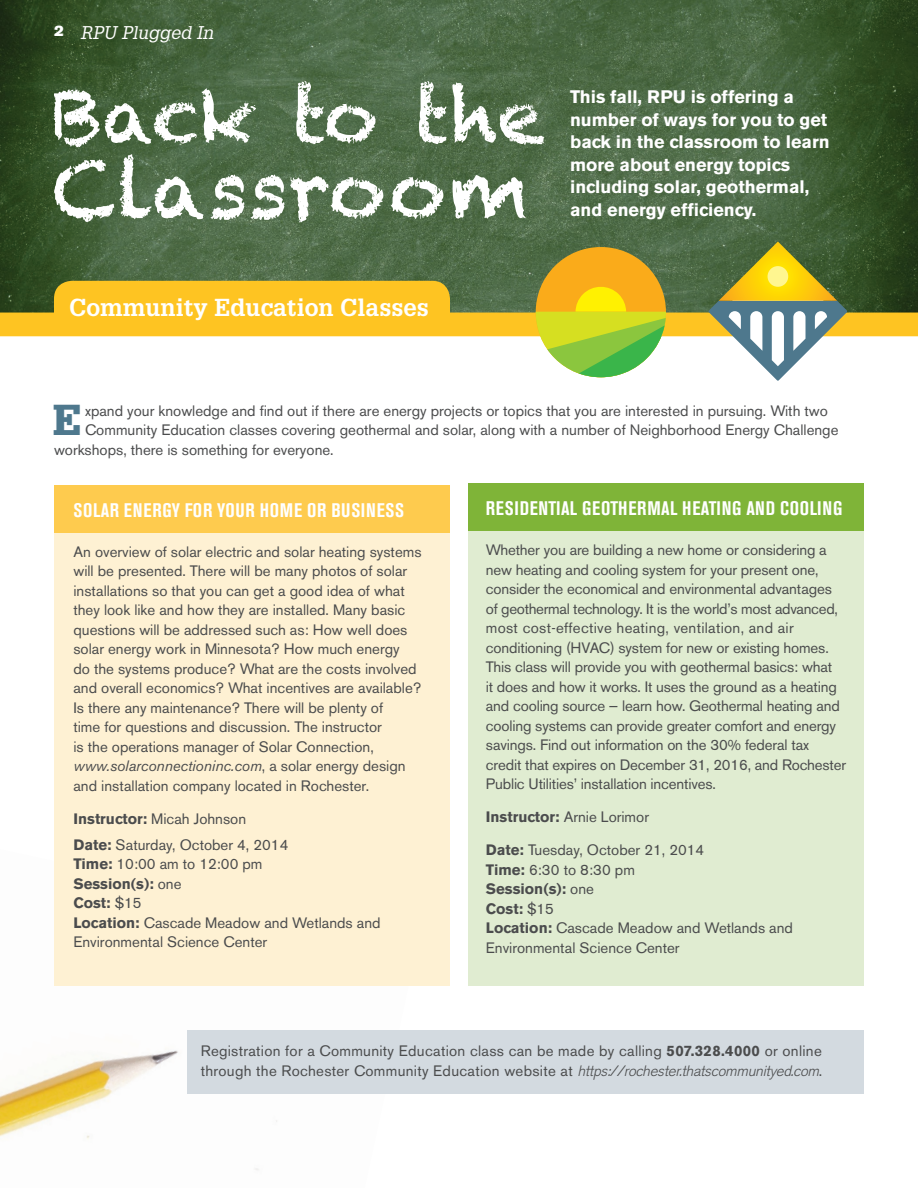
<style>
.page{position:relative;width:918px;height:1188px;background:#fff}
.page>*{position:absolute;margin:0;border:0;box-sizing:border-box;transform-origin:0 0}
.HEADLINE{font:79.35px "Chalkduster";color:#fff}
.HEADLINE-2{font:75.45px "Chalkduster";letter-spacing:-.015em;color:#fff}
.BODY_Drop_cap{font:900 42.3px "Glypha";color:#4e788d}
.SUBHEAD{font:700 24px "Glypha";color:#fff}
.SUBHEAD-2{font:700 condensed 19.5px "Akzidenz Grotesk BE";letter-spacing:.035em;color:#fff}
.BODY{font:700 18px/22.5px "Akzidenz Grotesk BE";color:#fff}
.SUBHEAD-3{font:italic 18px "Glypha";color:#fff}
.BODY-2{font:15px/19.5px "Akzidenz Grotesk BE";color:#4b4c4d}
.BODY_Drop_cap-2{font:15px "Akzidenz Grotesk BE";color:#4b4c4d}
.BODY-3{font:15px/19.5px "Akzidenz Grotesk BE";letter-spacing:.02em;color:#4b4c4d}
.BODY-4{font:700 15px "Akzidenz Grotesk BE";color:#4b4c4d}
.BODY-5{font:15px "Akzidenz Grotesk BE Super";color:#fff}
.s1{font-style:italic}
.s2{font-weight:700}
.s3{font-weight:400}
.s4{font-weight:300;font-style:italic}
</style>
<div class="page">
<img style="left:0;top:985px;width:418px;height:185px">
<div style="left:188px;top:1030px;width:676px;height:64px;background:#d3dae0"></div>
<img style="left:0;top:0;width:918px;height:281px">
<div style="left:468px;top:516px;width:396px;height:470px;background:#e0ecd1"></div>
<div style="left:468px;top:483px;width:396px;height:48px;background:#7fb438"></div>
<div style="left:54px;top:518px;width:396px;height:467px;background:#fef1d3"></div>
<div style="left:54px;top:485px;width:396px;height:48px;background:#fecb4e"></div>
<svg style="left:0;top:281px;width:917px;height:55px;background:#d3ac25"></svg>
<svg style="left:529px;top:241px;width:143px;height:137px;background:#bbb945"></svg>
<svg style="left:708px;top:242px;width:139px;height:139px"></svg>
<div style="left:768px;top:266px;width:20px;height:21px;background:#fff690;border-radius:50%"></div>
<hr style="left:917px;top:54px;width:1px;height:291px;background:#0155a5">
<p class="BODY-5" style="left:54px;top:22px;width:11px">2</p>
<p class="SUBHEAD-3" style="left:80px;top:22px;width:135px">RPU Plugged In</p>
<p class="HEADLINE-2" style="left:52px;top:72px;width:494px">Back to the</p>
<p class="HEADLINE" style="left:52px;top:143px;width:478px">Classroom</p>
<p class="BODY" style="left:570px;top:86px;width:261px">This fall, RPU is offering a number of ways for you to get back in the classroom to learn more about energy topics including solar, geothermal, and energy efficiency.</p>
<p class="SUBHEAD" style="left:69px;top:292px;width:361px">Community Education Classes</p>
<p class="BODY_Drop_cap" style="left:53px;top:394px;width:30px">E</p>
<p class="BODY_Drop_cap-2" style="left:85px;top:401px;width:744px">xpand your knowledge and find out if there are energy projects or topics that you are interested in pursuing. With two</p>
<p class="BODY_Drop_cap-2" style="left:85px;top:421px;width:755px">Community Education classes covering geothermal and solar, along with a number of Neighborhood Energy Challenge</p>
<p class="BODY_Drop_cap-2" style="left:54px;top:440px;width:281px">workshops, there is something for everyone.</p>
<p class="SUBHEAD-2" style="left:73px;top:499px;width:332px">SOLAR ENERGY FOR YOUR HOME OR BUSINESS</p>
<p class="BODY-2" style="left:73px;top:542px;width:350px">An overview of solar electric and solar heating systems will be presented. There will be many photos of solar installations so that you can get a good idea of what they look like and how they are installed. Many basic questions will be addressed such as: How well does solar energy work in Minnesota? How much energy<br>do the systems produce? What are the costs involved and overall economics? What incentives are available?<br>Is there any maintenance? There will be plenty of<br>time for questions and discussion. The instructor<br>is the operations manager of Solar Connection, <span class="s1">www.solarconnectioninc.com</span>, a solar energy design and installation company located in Rochester.</p>
<p class="BODY-2" style="left:73px;top:809px;width:174px"><span class="s2">Instructor:</span> Micah Johnson</p>
<p class="BODY-2" style="left:73px;top:835px;width:216px"><span class="s2">Date:</span> Saturday, October 4, 2014</p>
<p class="BODY-2" style="left:73px;top:854px;width:191px"><span class="s2">Time:</span> 10:00 am to 12:00 pm</p>
<p class="BODY-4" style="left:73px;top:875px;width:110px">Session(s): <span class="s3">one</span></p>
<p class="BODY-4" style="left:73px;top:895px;width:70px">Cost: <span class="s3">$15</span></p>
<p class="BODY-2" style="left:73px;top:913px;width:309px"><span class="s2">Location:</span> Cascade Meadow and Wetlands and<br>Environmental Science Center</p>
<p class="SUBHEAD-2" style="left:486px;top:497px;width:358px">RESIDENTIAL GEOTHERMAL HEATING AND COOLING</p>
<p class="BODY-2" style="left:486px;top:540px;width:362px">Whether you are building a new home or considering a new heating and cooling system for your present one, consider the economical and environmental advantages of geothermal technology. It is the world’s most advanced, most cost-effective heating, ventilation, and air conditioning (HVAC) system for new or existing homes.<br>This class will provide you with geothermal basics: what<br>it does and how it works. It uses the ground as a heating and cooling source — learn how. Geothermal heating and cooling systems can provide greater comfort and energy savings. Find out information on the 30% federal tax credit that expires on December 31, 2016, and Rochester Public Utilities’ installation incentives.</p>
<p class="BODY-2" style="left:486px;top:807px;width:165px"><span class="s2">Instructor:</span> Arnie Lorimor</p>
<p class="BODY-2" style="left:486px;top:840px;width:220px"><span class="s2">Date:</span> Tuesday, October 21, 2014</p>
<p class="BODY-2" style="left:486px;top:860px;width:151px"><span class="s2">Time:</span> 6:30 to 8:30 pm</p>
<p class="BODY-4" style="left:486px;top:880px;width:110px">Session(s): <span class="s3">one</span></p>
<p class="BODY-4" style="left:486px;top:900px;width:70px">Cost: <span class="s3">$15</span></p>
<p class="BODY-2" style="left:486px;top:918px;width:309px"><span class="s2">Location:</span> Cascade Meadow and Wetlands and<br>Environmental Science Center</p>
<p class="BODY-3" style="left:201px;top:1041px;width:624px">Registration for a Community Education class can be made by calling <span class="s2">507.328.4000</span> or online through the Rochester Community Education website at <span class="s4">https://rochester.thatscommunityed.com</span>.</p>
</div>
